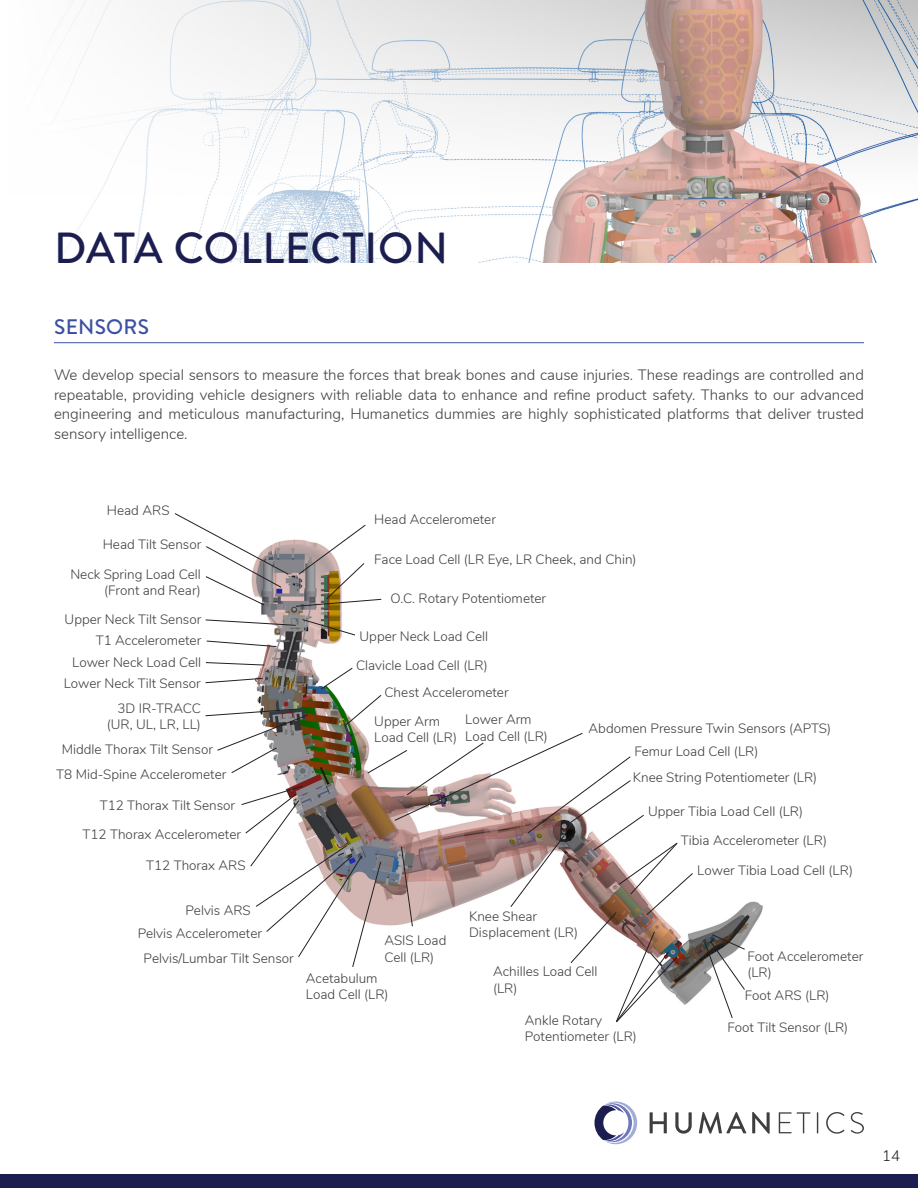
<style>
.page{position:relative;width:918px;height:1188px;background:#fff}
.page>*{position:absolute;margin:0;border:0;box-sizing:border-box;transform-origin:0 0}
.Page_Headline{font:500 43.5px "Brandon Grotesque";letter-spacing:.015em;color:#1c1e4f}
.Headline{font:500 21px "Brandon Grotesque";letter-spacing:.015em;color:#3c50a2}
.Body_copy_-_Thor5F{font:300 15px/19.5px "Nunito";color:#3e3e3f;text-align:justify}
.t1{font:300 15px "Nunito";color:#231f20}
.Callouts{font:300 13.5px/16.2px "Nunito";color:#3e3e3f}
</style>
<div class="page">
<svg style="left:650px;top:1112px;width:17px;height:21px"></svg>
<svg style="left:675px;top:1112px;width:17px;height:22px"></svg>
<svg style="left:699px;top:1112px;width:47px;height:22px"></svg>
<svg style="left:752px;top:1112px;width:18px;height:22px"></svg>
<svg style="left:779px;top:1112px;width:31px;height:21px"></svg>
<svg style="left:817px;top:1112px;width:1px;height:21px"></svg>
<svg style="left:826px;top:1112px;width:18px;height:22px"></svg>
<svg style="left:851px;top:1112px;width:13px;height:22px"></svg>
<svg style="left:594px;top:1101px;width:43px;height:43px"></svg>
<div style="left:0;top:1174px;width:918px;height:14px;background:#1c1e4f"></div>
<img style="left:50px;top:0;width:868px;height:263px">
<hr style="left:54px;top:342px;width:810px;height:1px;background:#3c50a2">
<img style="left:261px;top:539px;width:502px;height:458px">
<svg style="left:295px;top:524px;width:87px;height:83px"></svg>
<svg style="left:174px;top:513px;width:115px;height:93px"></svg>
<svg style="left:704px;top:934px;width:42px;height:84px"></svg>
<svg style="left:205px;top:619px;width:151px;height:28px"></svg>
<svg style="left:205px;top:662px;width:489px;height:361px"></svg>
<p class="Page_Headline" style="left:54px;top:218px;width:395px">DATA COLLECTION</p>
<p class="Headline" style="left:54px;top:312px;width:96px">SENSORS</p>
<p class="Body_copy_-_Thor5F" style="left:54px;top:365px;width:812px">We develop special sensors to measure the forces that break bones and cause injuries. These readings are controlled and repeatable, providing vehicle designers with reliable data to enhance and refine product safety. Thanks to our advanced engineering and meticulous manufacturing, Humanetics dummies are highly sophisticated platforms that deliver trusted sensory intelligence.</p>
<p class="Callouts" style="left:107px;top:501px;width:64px">Head ARS</p>
<p class="Callouts" style="left:103px;top:535px;width:100px">Head Tilt Sensor</p>
<p class="Callouts" style="left:70px;top:565px;width:132px;text-align:right">Neck Spring Load Cell (Front and Rear)</p>
<p class="Callouts" style="left:65px;top:610px;width:138px">Upper Neck Tilt Sensor</p>
<p class="Callouts" style="left:96px;top:631px;width:107px">T1 Accelerometer</p>
<p class="Callouts" style="left:72px;top:654px;width:131px">Lower Neck Load Cell</p>
<p class="Callouts" style="left:64px;top:674px;width:139px">Lower Neck Tilt Sensor</p>
<p class="Callouts" style="left:107px;top:700px;width:96px;text-align:right">3D IR-TRACC (UR, UL, LR, LL)</p>
<p class="Callouts" style="left:62px;top:741px;width:153px">Middle Thorax Tilt Sensor</p>
<p class="Callouts" style="left:56px;top:765px;width:172px">T8 Mid-Spine Accelerometer</p>
<p class="Callouts" style="left:100px;top:796px;width:137px">T12 Thorax Tilt Sensor</p>
<p class="Callouts" style="left:83px;top:825px;width:160px">T12 Thorax Accelerometer</p>
<p class="Callouts" style="left:146px;top:857px;width:101px">T12 Thorax ARS</p>
<p class="Callouts" style="left:185px;top:901px;width:67px">Pelvis ARS</p>
<p class="Callouts" style="left:138px;top:925px;width:126px">Pelvis Accelerometer</p>
<p class="Callouts" style="left:144px;top:949px;width:152px">Pelvis/Lumbar Tilt Sensor</p>
<p class="Callouts" style="left:374px;top:511px;width:123px">Head Accelerometer</p>
<p class="Callouts" style="left:374px;top:550px;width:264px">Face Load Cell (LR Eye, LR Cheek, and Chin)</p>
<p class="Callouts" style="left:391px;top:589px;width:157px">O.C. Rotary Potentiometer</p>
<p class="Callouts" style="left:360px;top:628px;width:130px">Upper Neck Load Cell</p>
<p class="Callouts" style="left:356px;top:656px;width:133px">Clavicle Load Cell (LR)</p>
<p class="Callouts" style="left:385px;top:684px;width:126px">Chest Accelerometer</p>
<p class="Callouts" style="left:374px;top:712px;width:84px">Upper Arm<br>Load Cell (LR)</p>
<p class="Callouts" style="left:465px;top:711px;width:84px">Lower Arm<br>Load Cell (LR)</p>
<p class="Callouts" style="left:589px;top:720px;width:244px">Abdomen Pressure Twin Sensors (APTS)</p>
<p class="Callouts" style="left:634px;top:743px;width:125px">Femur Load Cell (LR)</p>
<p class="Callouts" style="left:633px;top:768px;width:186px">Knee String Potentiometer (LR)</p>
<p class="Callouts" style="left:648px;top:802px;width:157px">Upper Tibia Load Cell (LR)</p>
<p class="Callouts" style="left:681px;top:831px;width:148px">Tibia Accelerometer (LR)</p>
<p class="Callouts" style="left:697px;top:861px;width:157px">Lower Tibia Load Cell (LR)</p>
<p class="Callouts" style="left:384px;top:932px;width:64px">ASIS Load<br>Cell (LR)</p>
<p class="Callouts" style="left:306px;top:969px;width:84px">Acetabulum<br>Load Cell (LR)</p>
<p class="Callouts" style="left:469px;top:907px;width:110px">Knee Shear<br>Displacement (LR)</p>
<p class="Callouts" style="left:493px;top:963px;width:106px">Achilles Load Cell (LR)</p>
<p class="Callouts" style="left:525px;top:1012px;width:114px">Ankle Rotary<br>Potentiometer (LR)</p>
<p class="Callouts" style="left:728px;top:1018px;width:122px">Foot Tilt Sensor (LR)</p>
<p class="Callouts" style="left:747px;top:947px;width:117px">Foot Accelerometer (LR)</p>
<p class="Callouts" style="left:745px;top:986px;width:86px">Foot ARS (LR)</p>
<p class="t1" style="left:882px;top:1144px;width:19px">14</p>
</div>
